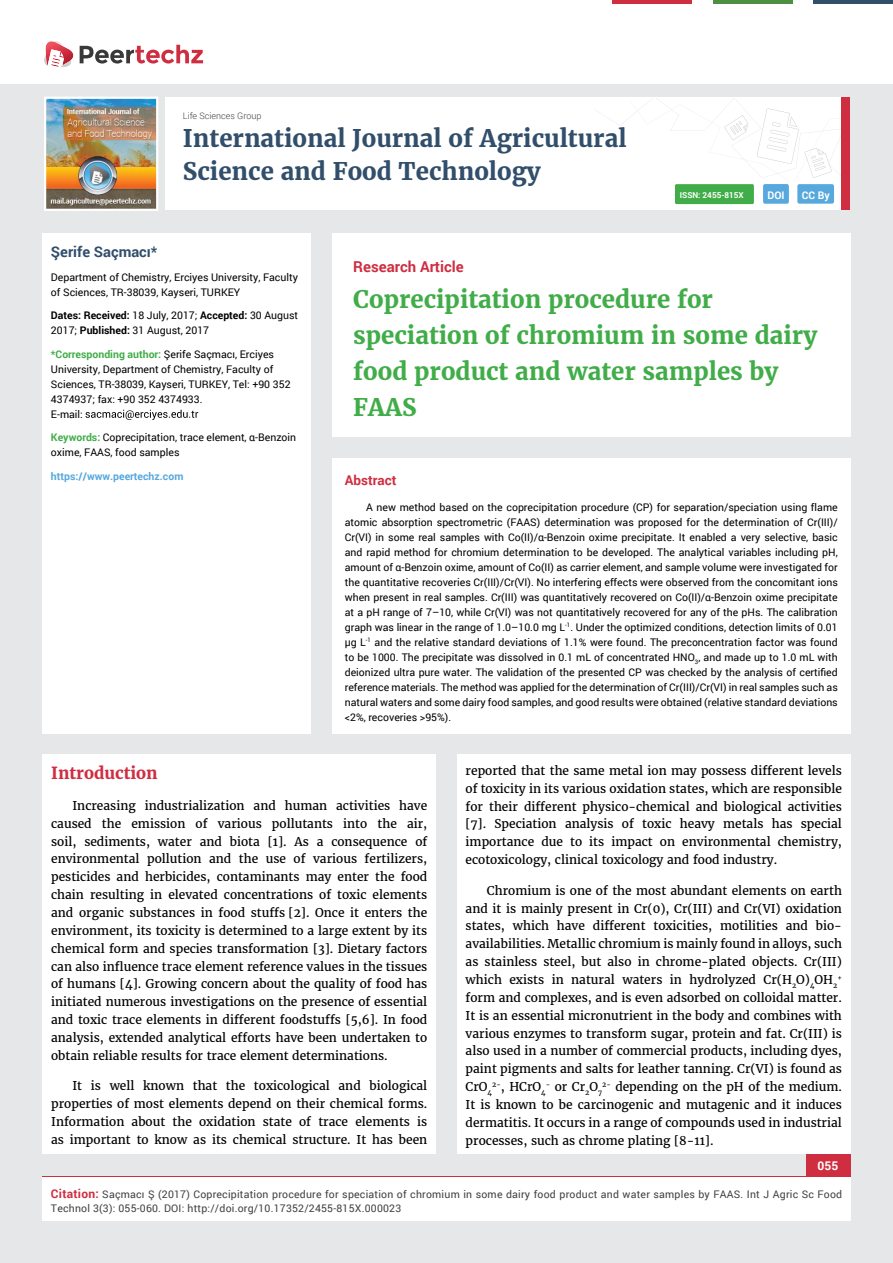
<style>
.page{position:relative;width:893px;height:1263px;background:#e6e7e8}
.page>*{position:absolute;margin:0;border:0;box-sizing:border-box;transform-origin:0 0}
.t1{font:700 24px/36px "Merriweather";color:#41ad49}
.t2{font:700 24px/33px "Merriweather";color:#314e6b}
.t3{font:700 16.5px "Merriweather";color:#cf2e41}
.t4{font:700 15px "Roboto";color:#cf2e41}
.t5{font:700 14.7px "Roboto";color:#314e6b}
.t6{font:700 13.5px "Roboto";color:#cf2e41}
.t7{font:12px/17.9px "Merriweather";color:#000;text-align:justify}
.t8{font:700 12px "Roboto";color:#fff}
.t9{font:10.5px/15px "Roboto";color:#000}
.t10{font:10.5px/13.5px "Roboto";letter-spacing:.02em;color:#414042}
.t11{font:700 10.5px "Roboto";color:#56a8dd}
.t12{font:700 10.5px "Roboto";color:#fff}
.t13{font:300 9px "Roboto";color:#414042}
.t14{font:700 8.1px "Roboto";color:#fff}
.t15{font:7.05px "Merriweather";color:#000}
.s1{font-weight:700}
.s2{font-weight:700;color:#41ad49}
.s3{font-weight:700;font-size:12px;color:#cf2e41}
</style>
<div class="page">
<div style="left:165px;top:98px;width:684px;height:112px;background:#fff"></div>
<svg style="left:596px;top:99px;width:245px;height:79px"></svg>
<div style="left:841px;top:98px;width:8px;height:112px;background:#cf2e41"></div>
<img style="left:44px;top:97px;width:114px;height:114px">
<div style="left:0;top:0;width:893px;height:83px;background:#fff"></div>
<svg style="left:44px;top:41px;width:159px;height:27px"></svg>
<hr style="left:713px;top:0;width:79px;height:3px;background:#4d9041">
<hr style="left:612px;top:0;width:80px;height:3px;background:#cf2e41">
<hr style="left:813px;top:0;width:80px;height:3px;background:#314e6b">
<div style="left:806px;top:1154px;width:44px;height:51px;background:#cf2e41"></div>
<div style="left:42px;top:1177px;width:809px;height:43px;background:#fff"></div>
<div style="left:675px;top:184px;width:79px;height:20px;background:#41ad49;border-radius:2px"></div>
<div style="left:763px;top:184px;width:26px;height:20px;background:#56a8dd;border-radius:2px"></div>
<div style="left:797px;top:184px;width:37px;height:20px;background:#56a8dd;border-radius:2px"></div>
<div style="left:332px;top:458px;width:518px;height:275px;background:#fff"></div>
<div style="left:332px;top:233px;width:518px;height:204px;background:#fff"></div>
<div style="left:42px;top:233px;width:269px;height:500px;background:#fff"></div>
<svg style="left:85px;top:410px;width:113px;height:10px"></svg>
<div style="left:43px;top:755px;width:393px;height:399px;background:#fff"></div>
<div style="left:457px;top:755px;width:393px;height:399px;background:#fff"></div>
<p class="t13" style="left:183px;top:110px;width:80px">Life Sciences Group</p>
<h1 class="t2" style="left:183px;top:122px;width:445px">International Journal of Agricultural<br>Science and Food Technology</h1>
<p class="t14" style="left:680px;top:189px;width:66px">ISSN: 2455-815X</p>
<p class="t12" style="left:767px;top:188px;width:19px">DOI</p>
<p class="t12" style="left:802px;top:188px;width:29px">CC By</p>
<p class="t5" style="left:51px;top:242px;width:108px">Şerife Saçmacı*</p>
<p class="t9" style="left:51px;top:269px;width:249px">Department of Chemistry, Erciyes University, Faculty of Sciences, TR-38039, Kayseri, TURKEY</p>
<p class="t9" style="left:51px;top:308px;width:249px"><span class="s1">Dates: Received:</span> 18 July, 2017; <span class="s1">Accepted:</span> 30 August<br>2017; <span class="s1">Published:</span> 31 August, 2017</p>
<p class="t9" style="left:51px;top:346px;width:241px"><span class="s2">*Corresponding author:</span> Şerife Saçmacı, Erciyes University, Department of Chemistry, Faculty of Sciences, TR-38039, Kayseri, TURKEY, Tel: +90 352<br>4374937; fax: +90 352 4374933.<br>E-mail:</p>
<p class="t9" style="left:51px;top:430px;width:247px"><span class="s2">Keywords:</span> Coprecipitation, trace element, α-Benzoin oxime, FAAS, food samples</p>
<p class="t11" style="left:51px;top:469px;width:134px">https://www.peertechz.com</p>
<p class="t4" style="left:353px;top:256px;width:112px">Research Article</p>
<h1 class="t1" style="left:353px;top:281px;width:465px">Coprecipitation procedure for speciation of chromium in some dairy food product and water samples by<br>FAAS</h1>
<p class="t6" style="left:345px;top:471px;width:53px">Abstract</p>
<p class="t9" style="left:345px;top:499px;width:494px;text-align:justify;text-indent:21px">A new method based on the coprecipitation procedure (CP) for separation/speciation using flame atomic absorption spectrometric (FAAS) determination was proposed for the determination of Cr(III)/ Cr(VI) in some real samples with Co(II)/α-Benzoin oxime precipitate. It enabled a very selective, basic and rapid method for chromium determination to be developed. The analytical variables including pH, amount of α-Benzoin oxime, amount of Co(II) as carrier element, and sample volume were investigated for the quantitative recoveries Cr(III)/Cr(VI). No interfering effects were observed from the concomitant ions when present in real samples. Cr(III) was quantitatively recovered on Co(II)/α-Benzoin oxime precipitate at a pH range of 7–10, while Cr(VI) was not quantitatively recovered for any of the pHs. The calibration graph was linear in the range of 1.0–10.0 mg L<sup>-1</sup>. Under the optimized conditions, detection limits of 0.01 μg L<sup>-1</sup> and the relative standard deviations of 1.1% were found. The preconcentration factor was found to be 1000. The precipitate was dissolved in 0.1 mL of concentrated HNO<sub>3</sub>, and made up to 1.0 mL with deionized ultra pure water. The validation of the presented CP was checked by the analysis of certified reference materials. The method was applied for the determination of Cr(III)/Cr(VI) in real samples such as natural waters and some dairy food samples, and good results were obtained (relative standard deviations &lt;2%, recoveries &gt;95%).</p>
<h2 class="t3" style="left:51px;top:763px;width:108px">Introduction</h2>
<p class="t7" style="left:51px;top:797px;width:378px;text-indent:21px">Increasing industrialization and human activities have caused the emission of various pollutants into the air, soil, sediments, water and biota [1]. As a consequence of environmental pollution and the use of various fertilizers, pesticides and herbicides, contaminants may enter the food chain resulting in elevated concentrations of toxic elements and organic substances in food stuffs [2]. Once it enters the environment, its toxicity is determined to a large extent by its chemical form and species transformation [3]. Dietary factors can also influence trace element reference values in the tissues of humans [4]. Growing concern about the quality of food has initiated numerous investigations on the presence of essential and toxic trace elements in different foodstuffs [5,6]. In food analysis, extended analytical efforts have been undertaken to obtain reliable results for trace element determinations.</p>
<p class="t7" style="left:51px;top:1077px;width:378px;text-indent:21px">It is well known that the toxicological and biological properties of most elements depend on their chemical forms.<br>Information about the oxidation state of trace elements is as important to know as its chemical structure. It has been</p>
<p class="t7" style="left:466px;top:762px;width:378px">reported that the same metal ion may possess different levels of toxicity in its various oxidation states, which are responsible for their different physico-chemical and biological activities [7]. Speciation analysis of toxic heavy metals has special importance due to its impact on environmental chemistry, ecotoxicology, clinical toxicology and food industry.</p>
<p class="t7" style="left:466px;top:882px;width:378px;text-indent:21px">Chromium is one of the most abundant elements on earth and it is mainly present in Cr(0), Cr(III) and Cr(VI) oxidation states, which have different toxicities, motilities and bio&shy;availabilities. Metallic chromium is mainly found in alloys, such as stainless steel, but also in chrome-plated objects. Cr(III) which exists in natural waters in hydrolyzed Cr(H<sub>2</sub>O)<sub>4</sub>OH<sub>2</sub></p>
<p class="t15" style="left:837px;top:973px;width:6px">+</p>
<p class="t7" style="left:466px;top:989px;width:378px">form and complexes, and is even adsorbed on colloidal matter.<br>It is an essential micronutrient in the body and combines with various enzymes to transform sugar, protein and fat. Cr(III) is also used in a number of commercial products, including dyes, paint pigments and salts for leather tanning. Cr(VI) is found as CrO<sub>4</sub><sup>2-</sup>, HCrO<sub>4</sub><sup>-</sup> or Cr<sub>2</sub>O<sub>7</sub><sup>2-</sup> depending on the pH of the medium.<br>It is known to be carcinogenic and mutagenic and it induces dermatitis. It occurs in a range of compounds used in industrial processes, such as chrome plating [8-11].</p>
<p class="t8" style="left:817px;top:1158px;width:22px">055</p>
<p class="t10" style="left:51px;top:1188px;width:793px;text-indent:52px">Abri JM, Perianez R (2017) An Exploratory Modelling Study on Late Pleist cene Mega-Tsunamis Triggered By Giant Submarine Landslides in the<br>Mediterranean. Open J Oceanography 2(1): 07-0060.</p>
<p class="t10" style="left:51px;top:1188px;width:793px"><span class="s3">Citation:</span> Saçmacı Ş (2017) Coprecipitation procedure for speciation of chromium in some dairy food product and water samples by FAAS. Int J Agric Sc Food<br>Technol 3(3): 055-060. DOI: http://doi.org/10.17352/2455-815X.000023</p>
</div>
